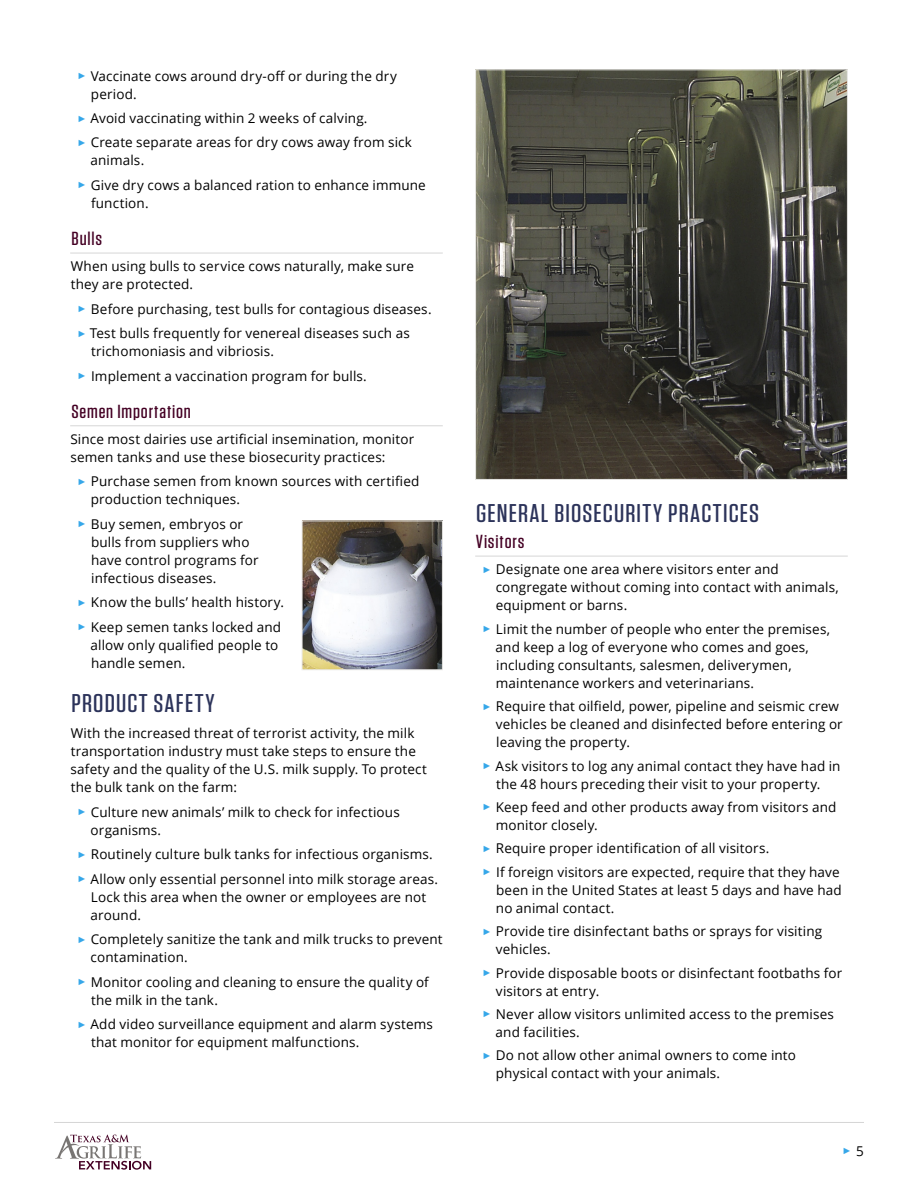
<style>
.page{position:relative;width:918px;height:1188px;background:#fff}
.page>*{position:absolute;margin:0;border:0;box-sizing:border-box;transform-origin:0 0}
.heading1{font:500 25.65px "Tungsten";letter-spacing:.04em;color:#2c335a;scale:1.11 1}
.heading2{font:500 18.9px "Tungsten";letter-spacing:.04em;color:#440024;scale:1.11 1}
.Bulleted_List_-_1_Co{font:13.5px/18px "Open Sans";letter-spacing:.01em;color:#000}
.Body{font:13.5px/18px "Open Sans";letter-spacing:.01em;color:#000}
.t1{font:9px "Arial";color:#36a7e9}
.s1{font-family:"Arial";font-size:9px;color:#36a7e9}
.s2{font-family:"Open Sans";font-size:13.5px;color:#000}
</style>
<div class="page">
<hr style="left:54px;top:1122px;width:810px;height:1px;background:#d6d6d6">
<svg style="left:55px;top:1135px;width:96px;height:35px"></svg>
<hr style="left:70px;top:253px;width:373px;height:1px;background:#d6d6d6">
<hr style="left:70px;top:425px;width:373px;height:1px;background:#d6d6d6">
<hr style="left:475px;top:556px;width:373px;height:1px;background:#d6d6d6">
<img style="left:304px;top:523px;width:137px;height:145px">
<div style="left:302px;top:521px;width:141px;height:149px;border:1px solid #ebeae8"></div>
<img style="left:477px;top:71px;width:369px;height:407px">
<div style="left:475px;top:69px;width:373px;height:411px;border:1px solid #ebeae8"></div>
<p class="Bulleted_List_-_1_Co" style="left:91px;top:66px;width:308px;text-indent:-13px"><span class="s1">►</span> Vaccinate cows around dry-off or during the dry period.</p>
<p class="Bulleted_List_-_1_Co" style="left:77px;top:109px;width:292px"><span class="s1">►</span> Avoid vaccinating within 2 weeks of calving.</p>
<p class="Bulleted_List_-_1_Co" style="left:91px;top:133px;width:323px;text-indent:-13px"><span class="s1">►</span> Create separate areas for dry cows away from sick animals.</p>
<p class="Bulleted_List_-_1_Co" style="left:91px;top:176px;width:336px;text-indent:-14px"><span class="s1">►</span> Give dry cows a balanced ration to enhance immune function.</p>
<h2 class="heading2" style="left:72px;top:229px;width:29px">Bulls</h2>
<p class="Body" style="left:71px;top:257px;width:345px">When using bulls to service cows naturally, make sure they are protected.</p>
<p class="Bulleted_List_-_1_Co" style="left:77px;top:300px;width:356px"><span class="s1">►</span> Before purchasing, test bulls for contagious diseases.</p>
<p class="Bulleted_List_-_1_Co" style="left:91px;top:324px;width:320px;text-indent:-14px"><span class="s1">►</span> Test bulls frequently for venereal diseases such as trichomoniasis and vibriosis.</p>
<p class="Bulleted_List_-_1_Co" style="left:77px;top:366px;width:291px"><span class="s1">►</span> Implement a vaccination program for bulls.</p>
<h2 class="heading2" style="left:71px;top:402px;width:109px">Semen Importation</h2>
<p class="Body" style="left:70px;top:430px;width:345px">Since most dairies use artificial insemination, monitor semen tanks and use these biosecurity practices:</p>
<p class="Bulleted_List_-_1_Co" style="left:91px;top:472px;width:330px;text-indent:-13px"><span class="s1">►</span> Purchase semen from known sources with certified production techniques.</p>
<p class="Bulleted_List_-_1_Co" style="left:91px;top:515px;width:169px;text-indent:-14px"><span class="s1">►</span> Buy semen, embryos or bulls from suppliers who have control programs for infectious diseases.</p>
<p class="Bulleted_List_-_1_Co" style="left:77px;top:593px;width:208px"><span class="s1">►</span> Know the bulls’ health history.</p>
<p class="Bulleted_List_-_1_Co" style="left:91px;top:618px;width:192px;text-indent:-13px"><span class="s1">►</span> Keep semen tanks locked and allow only qualified people to handle semen.</p>
<h1 class="heading1" style="left:71px;top:690px;width:131px">PRODUCT SAFETY</h1>
<p class="Body" style="left:70px;top:724px;width:358px">With the increased threat of terrorist activity, the milk transportation industry must take steps to ensure the safety and the quality of the U.S. milk supply. To protect the bulk tank on the farm:</p>
<p class="Bulleted_List_-_1_Co" style="left:91px;top:803px;width:311px;text-indent:-13px"><span class="s1">►</span> Culture new animals’ milk to check for infectious organisms.</p>
<p class="Bulleted_List_-_1_Co" style="left:77px;top:845px;width:357px"><span class="s1">►</span> Routinely culture bulk tanks for infectious organisms.</p>
<p class="Bulleted_List_-_1_Co" style="left:91px;top:870px;width:349px;text-indent:-13px"><span class="s1">►</span> Allow only essential personnel into milk storage areas.<br>Lock this area when the owner or employees are not around.</p>
<p class="Bulleted_List_-_1_Co" style="left:91px;top:930px;width:354px;text-indent:-13px"><span class="s1">►</span> Completely sanitize the tank and milk trucks to prevent contamination.</p>
<p class="Bulleted_List_-_1_Co" style="left:91px;top:973px;width:339px;text-indent:-14px"><span class="s1">►</span> Monitor cooling and cleaning to ensure the quality of the milk in the tank.</p>
<p class="Bulleted_List_-_1_Co" style="left:91px;top:1015px;width:343px;text-indent:-14px"><span class="s1">►</span> Add video surveillance equipment and alarm systems that monitor for equipment malfunctions.</p>
<h1 class="heading1" style="left:476px;top:500px;width:256px">GENERAL BIOSECURITY PRACTICES</h1>
<h2 class="heading2" style="left:476px;top:532px;width:45px">Visitors</h2>
<p class="Bulleted_List_-_1_Co" style="left:496px;top:560px;width:345px;text-indent:-13px"><span class="s1">►</span> Designate one area where visitors enter and congregate without coming into contact with animals, equipment or barns.</p>
<p class="Bulleted_List_-_1_Co" style="left:496px;top:619px;width:336px;text-indent:-13px"><span class="s1">►</span> Limit the number of people who enter the premises, and keep a log of everyone who comes and goes, including consultants, salesmen, deliverymen, maintenance workers and veterinarians.</p>
<p class="Bulleted_List_-_1_Co" style="left:496px;top:697px;width:348px;text-indent:-14px"><span class="s1">►</span> Require that oilfield, power, pipeline and seismic crew vehicles be cleaned and disinfected before entering or leaving the property.</p>
<p class="Bulleted_List_-_1_Co" style="left:482px;top:756px;width:360px;text-align:center"><span class="s1">►</span> Ask visitors to log any animal contact they have had in the 48 hours preceding their visit to your property.</p>
<p class="Bulleted_List_-_1_Co" style="left:496px;top:798px;width:342px;text-indent:-13px"><span class="s1">►</span> Keep feed and other products away from visitors and monitor closely.</p>
<p class="Bulleted_List_-_1_Co" style="left:482px;top:839px;width:288px"><span class="s1">►</span> Require proper identification of all visitors.</p>
<p class="Bulleted_List_-_1_Co" style="left:496px;top:862px;width:347px;text-indent:-13px"><span class="s1">►</span> If foreign visitors are expected, require that they have been in the United States at least 5 days and have had no animal contact.</p>
<p class="Bulleted_List_-_1_Co" style="left:496px;top:922px;width:328px;text-indent:-14px"><span class="s1">►</span> Provide tire disinfectant baths or sprays for visiting vehicles.</p>
<p class="Bulleted_List_-_1_Co" style="left:496px;top:963px;width:348px;text-indent:-14px"><span class="s1">►</span> Provide disposable boots or disinfectant footbaths for visitors at entry.</p>
<p class="Bulleted_List_-_1_Co" style="left:496px;top:1005px;width:340px;text-indent:-13px"><span class="s1">►</span> Never allow visitors unlimited access to the premises and facilities.</p>
<p class="Bulleted_List_-_1_Co" style="left:496px;top:1046px;width:302px;text-indent:-13px"><span class="s1">►</span> Do not allow other animal owners to come into physical contact with your animals.</p>
<p class="t1" style="left:843px;top:1145px;width:23px">► <span class="s2">5</span></p>
</div>
